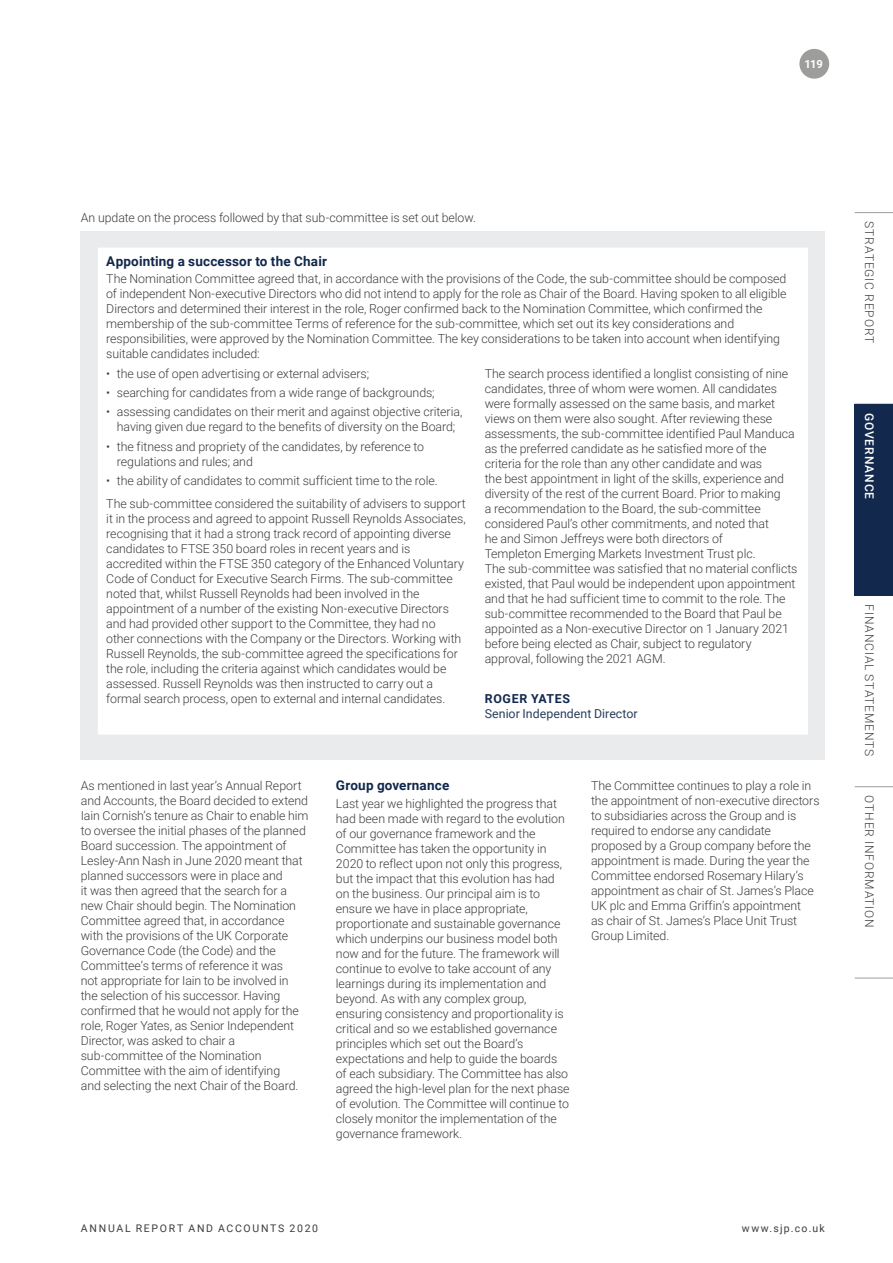
<style>
.page{position:relative;width:893px;height:1263px;background:#fff}
.page>*{position:absolute;margin:0;border:0;box-sizing:border-box;transform-origin:0 0}
.t1{font:700 13.5px "Roboto";letter-spacing:.015em;color:#12284c}
.t2{font:300 12.3px/15px "Roboto";letter-spacing:-.005em;color:#3c3c3b}
.t3{font:12.3px "Roboto";color:#2a3e5e}
.t4{font:700 12.3px "Roboto";letter-spacing:.05em;color:#12284c}
.t5{font:300 12px "Roboto";letter-spacing:.075em;color:#3c3c3b}
.t6{font:500 12px "Roboto";letter-spacing:.08em;color:#fff}
.t7{font:700 11.25px "Roboto";color:#fff}
.t8{font:10.5px "Roboto";letter-spacing:.16em;color:#3c3c3b}
.t9{font:10.5px "Roboto";letter-spacing:.125em;color:#3c3c3b}
</style>
<div class="page">
<div style="left:81px;top:231px;width:744px;height:528px;background:#eaebec"></div>
<div style="left:98px;top:248px;width:710px;height:487px;background:#fff"></div>
<div style="left:799px;top:49px;width:30px;height:30px;background:#9d9d9c;border-radius:50%"></div>
<hr style="left:855px;top:595px;width:38px;height:1px;background:#9d9d9c">
<hr style="left:855px;top:786px;width:38px;height:1px;background:#9d9d9c">
<hr style="left:855px;top:978px;width:38px;height:1px;background:#9d9d9c">
<hr style="left:855px;top:212px;width:38px;height:1px;background:#9d9d9c">
<div style="left:855px;top:404px;width:38px;height:191px;background:#12284c"></div>
<p class="t7" style="left:805px;top:56px;width:20px">119</p>
<p class="t2" style="left:81px;top:209px;width:397px">An update on the process followed by that sub-committee is set out below.</p>
<p class="t1" style="left:106px;top:251px;width:222px">Appointing a successor to the Chair</p>
<p class="t2" style="left:106px;top:271px;width:682px">The Nomination Committee agreed that, in accordance with the provisions of the Code, the sub-committee should be composed of independent Non-executive Directors who did not intend to apply for the role as Chair of the Board. Having spoken to all eligible Directors and determined their interest in the role, Roger confirmed back to the Nomination Committee, which confirmed the membership of the sub-committee Terms of reference for the sub-committee, which set out its key considerations and responsibilities, were approved by the Nomination Committee. The key considerations to be taken into account when identifying suitable candidates included:</p>
<p class="t2" style="left:106px;top:365px;width:264px">• the use of open advertising or external advisers;</p>
<p class="t2" style="left:106px;top:385px;width:330px">• searching for candidates from a wide range of backgrounds;</p>
<p class="t2" style="left:106px;top:404px;width:358px;text-align:center">• assessing candidates on their merit and against objective criteria, having given due regard to the benefits of diversity on the Board;</p>
<p class="t2" style="left:117px;top:438px;width:308px;text-indent:-11px">• the fitness and propriety of the candidates, by reference to regulations and rules; and</p>
<p class="t2" style="left:106px;top:468px;width:361px;line-height:23.5px">• the ability of candidates to commit sufficient time to the role.<br>The sub-committee considered the suitability of advisers to support</p>
<p class="t2" style="left:106px;top:511px;width:361px">it in the process and agreed to appoint Russell Reynolds Associates, recognising that it had a strong track record of appointing diverse candidates to FTSE 350 board roles in recent years and is accredited within the FTSE 350 category of the Enhanced Voluntary Code of Conduct for Executive Search Firms. The sub-committee noted that, whilst Russell Reynolds had been involved in the appointment of a number of the existing Non-executive Directors and had provided other support to the Committee, they had no other connections with the Company or the Directors. Working with Russell Reynolds, the sub-committee agreed the specifications for the role, including the criteria against which candidates would be assessed. Russell Reynolds was then instructed to carry out a formal search process, open to external and internal candidates.</p>
<p class="t2" style="left:485px;top:365px;width:314px">The search process identified a longlist consisting of nine candidates, three of whom were women. All candidates were formally assessed on the same basis, and market views on them were also sought. After reviewing these assessments, the sub-committee identified Paul Manduca as the preferred candidate as he satisfied more of the criteria for the role than any other candidate and was<br>the best appointment in light of the skills, experience and diversity of the rest of the current Board. Prior to making<br>a recommendation to the Board, the sub-committee considered Paul’s other commitments, and noted that<br>he and Simon Jeffreys were both directors of<br>Templeton Emerging Markets Investment Trust plc.<br>The sub‑committee was satisfied that no material conflicts existed, that Paul would be independent upon appointment and that he had sufficient time to commit to the role. The sub-committee recommended to the Board that Paul be appointed as a Non-executive Director on 1 January 2021 before being elected as Chair, subject to regulatory approval, following the 2021 AGM.</p>
<p class="t4" style="left:485px;top:690px;width:87px">ROGER YATES</p>
<p class="t3" style="left:485px;top:705px;width:154px">Senior Independent Director</p>
<p class="t2" style="left:81px;top:777px;width:229px">As mentioned in last year’s Annual Report and Accounts, the Board decided to extend Iain Cornish’s tenure as Chair to enable him to oversee the initial phases of the planned Board succession. The appointment of Lesley-Ann Nash in June 2020 meant that planned successors were in place and<br>it was then agreed that the search for a new Chair should begin. The Nomination Committee agreed that, in accordance with the provisions of the UK Corporate Governance Code (the Code) and the Committee’s terms of reference it was<br>not appropriate for Iain to be involved in the selection of his successor. Having confirmed that he would not apply for the role, Roger Yates, as Senior Independent Director, was asked to chair a sub‑committee of the Nomination Committee with the aim of identifying<br>and selecting the next Chair of the Board.</p>
<p class="t1" style="left:336px;top:776px;width:115px">Group governance</p>
<p class="t2" style="left:336px;top:795px;width:235px">Last year we highlighted the progress that had been made with regard to the evolution of our governance framework and the Committee has taken the opportunity in 2020 to reflect upon not only this progress, but the impact that this evolution has had on the business. Our principal aim is to ensure we have in place appropriate, proportionate and sustainable governance which underpins our business model both now and for the future. The framework will continue to evolve to take account of any learnings during its implementation and beyond. As with any complex group, ensuring consistency and proportionality is critical and so we established governance principles which set out the Board’s expectations and help to guide the boards of each subsidiary. The Committee has also agreed the high-level plan for the next phase of evolution. The Committee will continue to closely monitor the implementation of the governance framework.</p>
<p class="t2" style="left:591px;top:777px;width:230px">The Committee continues to play a role in the appointment of non-executive directors to subsidiaries across the Group and is required to endorse any candidate proposed by a Group company before the appointment is made. During the year the Committee endorsed Rosemary Hilary’s appointment as chair of St. James’s Place UK plc and Emma Griffin’s appointment<br>as chair of St. James’s Place Unit Trust Group Limited.</p>
<p class="t8" style="left:81px;top:1221px;width:239px">ANNUAL REPORT AND ACCOUNTS 2020</p>
<p class="t9" style="left:742px;top:1221px;width:84px">www.sjp.co.uk</p>
<p class="t5" style="left:878px;top:221px;width:123px;rotate:90deg">STRATEGIC REPORT</p>
<p class="t6" style="left:878px;top:413px;width:88px;rotate:90deg">GOVERNANCE</p>
<p class="t5" style="left:878px;top:604px;width:154px;rotate:90deg">FINANCIAL STATEMENTS</p>
<p class="t5" style="left:878px;top:795px;width:134px;rotate:90deg">OTHER INFORMATION</p>
</div>
